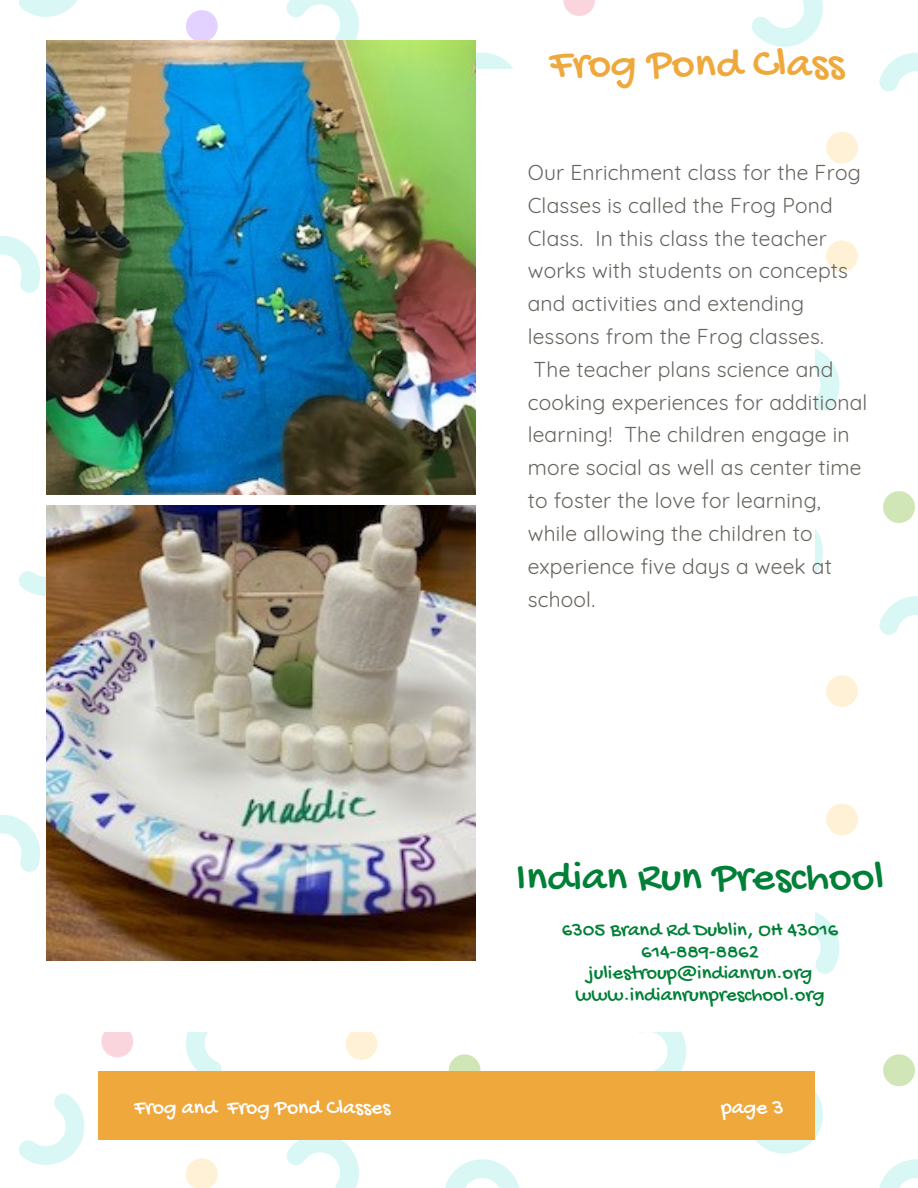
<style>
.page{position:relative;width:918px;height:1188px;background:#fff}
.page>*{position:absolute;margin:0;border:0;box-sizing:border-box;transform-origin:0 0}
.t1{font:44.55px "Gochi Hand";color:#eea83c}
.t2{font:43.8px "Gochi Hand";color:#008037}
.t3{font:21.75px "Gochi Hand";color:#fff}
.t4{font:21px/32.8px "Quicksand";letter-spacing:.01em;color:#67645e}
.t5{font:20.7px/21.5px "Gochi Hand";color:#008037;text-align:center}
</style>
<div class="page">
<svg style="left:19px;top:523px;width:28px;height:73px"></svg>
<svg style="left:0;top:814px;width:41px;height:58px"></svg>
<div style="left:883px;top:491px;width:32px;height:32px;background:#d0e6b7;border-radius:50%"></div>
<div style="left:826px;top:675px;width:32px;height:32px;background:#fff1d6;border-radius:50%"></div>
<div style="left:826px;top:240px;width:32px;height:32px;background:#fff1d6;border-radius:50%"></div>
<svg style="left:815px;top:528px;width:8px;height:47px"></svg>
<svg style="left:815px;top:349px;width:25px;height:62px"></svg>
<svg style="left:879px;top:596px;width:39px;height:39px"></svg>
<div style="left:883px;top:1054px;width:32px;height:32px;background:#d0e6b7;border-radius:50%"></div>
<div style="left:449px;top:1054px;width:32px;height:32px;background:#d0e6b7;border-radius:50%"></div>
<div style="left:826px;top:804px;width:32px;height:31px;background:#fff1d6;border-radius:50%"></div>
<svg style="left:755px;top:1092px;width:68px;height:62px"></svg>
<svg style="left:815px;top:912px;width:25px;height:62px"></svg>
<svg style="left:639px;top:1032px;width:48px;height:39px"></svg>
<svg style="left:879px;top:1159px;width:39px;height:29px"></svg>
<svg style="left:445px;top:1159px;width:74px;height:29px"></svg>
<div style="left:101px;top:1026px;width:32px;height:31px;background:#fad5de;border-radius:50%"></div>
<svg style="left:186px;top:1158px;width:32px;height:30px"></svg>
<div style="left:346px;top:1028px;width:31px;height:32px;background:#fff1d6;border-radius:50%"></div>
<svg style="left:19px;top:1093px;width:66px;height:72px"></svg>
<svg style="left:286px;top:1140px;width:73px;height:48px"></svg>
<svg style="left:186px;top:1032px;width:36px;height:39px"></svg>
<div style="left:186px;top:10px;width:32px;height:32px;background:#e3d2ff;border-radius:50%"></div>
<svg style="left:19px;top:0;width:59px;height:17px"></svg>
<svg style="left:286px;top:0;width:73px;height:40px"></svg>
<svg style="left:0;top:236px;width:41px;height:57px"></svg>
<svg style="left:563px;top:0;width:32px;height:16px"></svg>
<div style="left:826px;top:132px;width:32px;height:32px;background:#fff1d6;border-radius:50%"></div>
<svg style="left:751px;top:0;width:72px;height:47px"></svg>
<svg style="left:879px;top:52px;width:39px;height:40px"></svg>
<svg style="left:476px;top:52px;width:37px;height:17px"></svg>
<div style="left:771px;top:1071px;width:44px;height:69px;background:#eea83c"></div>
<div style="left:143px;top:1071px;width:628px;height:69px;background:#eea83c"></div>
<div style="left:98px;top:1071px;width:45px;height:69px;background:#eea83c"></div>
<div style="left:98px;top:976px;width:717px;height:56px;background:#fff"></div>
<img style="left:47px;top:40px;width:429px;height:455px">
<img style="left:47px;top:506px;width:429px;height:454px">
<h1 class="t1" style="left:550px;top:40px;width:296px">Frog Pond Class</h1>
<p class="t4" style="left:528px;top:156px;width:341px">Our Enrichment class for the Frog<br>Classes is called the Frog Pond<br>Class. In this class the teacher works with students on concepts and activities and extending lessons from the Frog classes.<br>The teacher plans science and cooking experiences for additional learning! The children engage in more social as well as center time to foster the love for learning, while allowing the children to experience five days a week at school.</p>
<h2 class="t2" style="left:516px;top:855px;width:370px">Indian Run Preschool</h2>
<p class="t5" style="left:562px;top:921px;width:278px">6305 Brand Rd Dublin, OH 43016<br>614-889-8862 juliestroup@indianrun.org www.indianrunpreschool.org</p>
<p class="t3" style="left:134px;top:1096px;width:258px">Frog and Frog Pond Classes</p>
<p class="t3" style="left:721px;top:1096px;width:64px">page 3</p>
</div>
